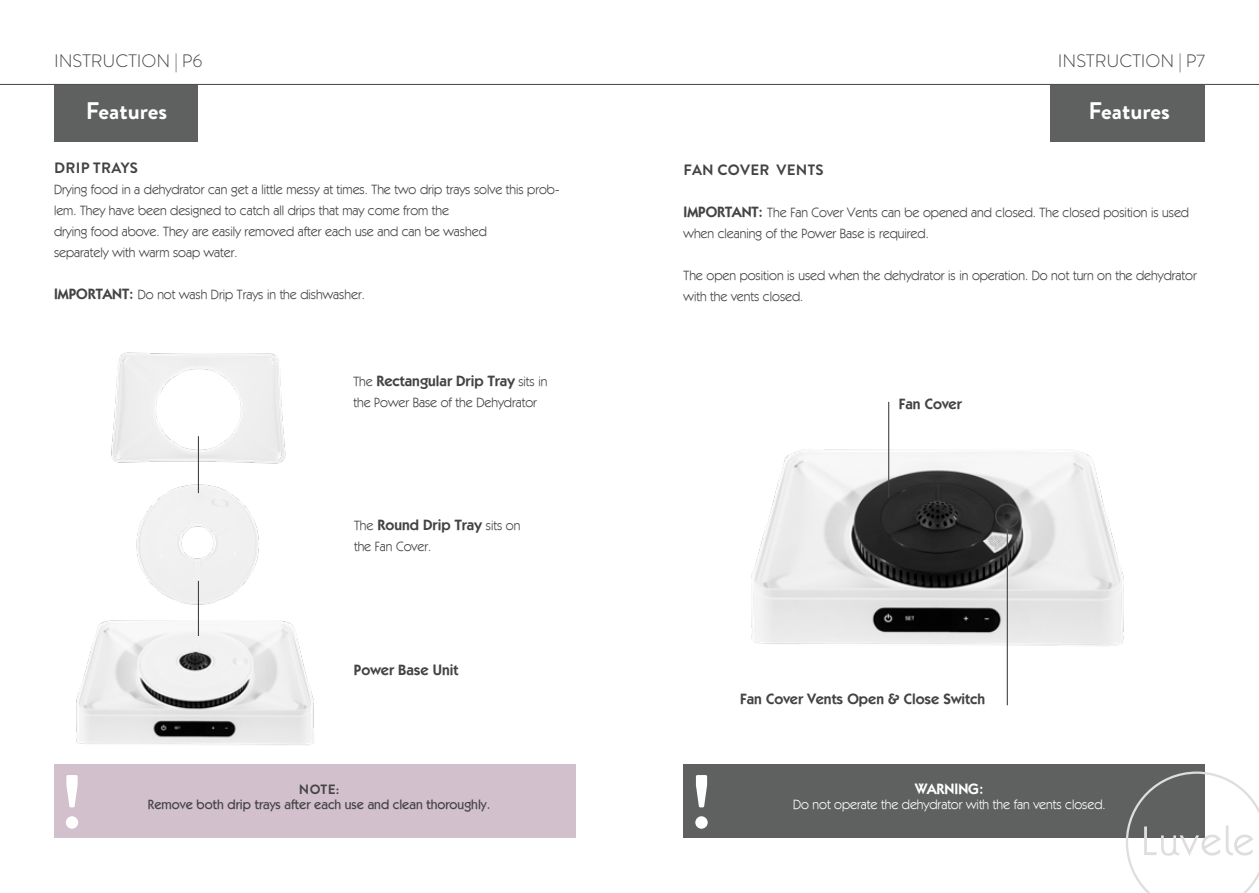
<style>
.page{position:relative;width:1259px;height:893px;background:#fff}
.page>*{position:absolute;margin:0;border:0;box-sizing:border-box;transform-origin:0 0}
.t1{font:700 75.6px "Brandon Grotesque";color:#fff}
.t2{font:700 24px "Brandon Grotesque";color:#fff}
.t3{font:300 18px "Brandon Grotesque";color:#444344}
.t4{font:600 15px "Kabel IT Cby BT";color:#444344}
.t5{font:700 15px "Brandon Grotesque";letter-spacing:.02em;color:#444344}
.t6{font:600 15px "Kabel IT Cby BT";color:#fff}
.t7{font:13.5px/21px "Kabel IT Cby BT";color:#444344}
.t8{font:500 13.5px "Kabel IT Cby BT";color:#454545}
.t9{font:13.5px "Kabel IT Cby BT";color:#fff}
.t10{font:700 13.5px "Brandon Grotesque";color:#454545}
.s1{font-weight:600;font-size:15px}
.s2{font-weight:400;font-size:13.5px}
</style>
<div class="page">
<div style="left:683px;top:764px;width:522px;height:73px;background:#5f6060"></div>
<hr style="left:0;top:84px;width:1259px;height:1px;background:#444344">
<div style="left:54px;top:85px;width:144px;height:56px;background:#5f6060"></div>
<div style="left:54px;top:764px;width:521px;height:73px;background:#d2c0cd"></div>
<div style="left:1050px;top:85px;width:155px;height:56px;background:#5f6060"></div>
<img style="left:76px;top:616px;width:238px;height:129px">
<img style="left:111px;top:352px;width:175px;height:116px">
<img style="left:136px;top:482px;width:123px;height:129px">
<hr style="left:198px;top:436px;width:1px;height:57px;background:#444344">
<hr style="left:198px;top:581px;width:1px;height:55px;background:#444344">
<img style="left:751px;top:440px;width:373px;height:207px">
<hr style="left:888px;top:402px;width:1px;height:95px;background:#444344">
<hr style="left:1006px;top:529px;width:2px;height:176px;background:#444344">
<svg style="left:997px;top:506px;width:41px;height:41px;background:#939393"></svg>
<div style="left:995px;top:503px;width:25px;height:25px;border:2px solid #444344;border-radius:50%"></div>
<svg style="left:1125px;top:771px;width:134px;height:122px"></svg>
<h3 class="t3" style="left:54px;top:49px;width:150px">INSTRUCTION | P6</h3>
<h3 class="t3" style="left:1058px;top:48px;width:148px">INSTRUCTION | P7</h3>
<h2 class="t2" style="left:86px;top:93px;width:83px">Features</h2>
<p class="t5" style="left:54px;top:157px;width:85px">DRIP TRAYS</p>
<p class="t7" style="left:54px;top:179px;width:507px">Drying food in a dehydrator can get a little messy at times. The two drip trays solve this prob&shy;lem. They have been designed to catch all drips that may come from the<br>drying food above. They are easily removed after each use and can be washed<br>separately with warm soap water.</p>
<p class="t7" style="left:54px;top:284px;width:312px"><span class="s1">IMPORTANT:</span> Do not wash Drip Trays in the dishwasher.</p>
<p class="t4" style="left:353px;top:371px;width:195px"><span class="s2">The</span> Rectangular Drip Tray <span class="s2">sits in</span></p>
<p class="t7" style="left:353px;top:391px;width:185px">the Power Base of the Dehydrator</p>
<p class="t4" style="left:354px;top:516px;width:168px"><span class="s2">The</span> Round Drip Tray <span class="s2">sits on</span></p>
<p class="t7" style="left:354px;top:536px;width:79px">the Fan Cover.</p>
<p class="t4" style="left:354px;top:660px;width:106px">Power Base Unit</p>
<h1 class="t1" style="left:60px;top:749px;width:25px">!</h1>
<p class="t10" style="left:299px;top:780px;width:42px">NOTE:</p>
<p class="t8" style="left:148px;top:796px;width:344px">Remove both drip trays after each use and clean thoroughly.</p>
<h2 class="t2" style="left:1088px;top:93px;width:83px">Features</h2>
<p class="t5" style="left:683px;top:160px;width:142px">FAN COVER VENTS</p>
<p class="t7" style="left:683px;top:202px;width:507px"><span class="s1">IMPORTANT:</span> The Fan Cover Vents can be opened and closed. The closed position is used when cleaning of the Power Base is required.</p>
<p class="t7" style="left:683px;top:265px;width:515px">The open position is used when the dehydrator is in operation. Do not turn on the dehydrator with the vents closed.</p>
<p class="t4" style="left:899px;top:395px;width:65px">Fan Cover</p>
<h1 class="t1" style="left:690px;top:749px;width:25px">!</h1>
<p class="t4" style="left:740px;top:689px;width:246px">Fan Cover Vents Open &amp; Close Switch</p>
<p class="t6" style="left:915px;top:780px;width:70px">WARNING:</p>
<p class="t9" style="left:793px;top:796px;width:314px">Do not operate the dehydrator with the fan vents closed.</p>
</div>
